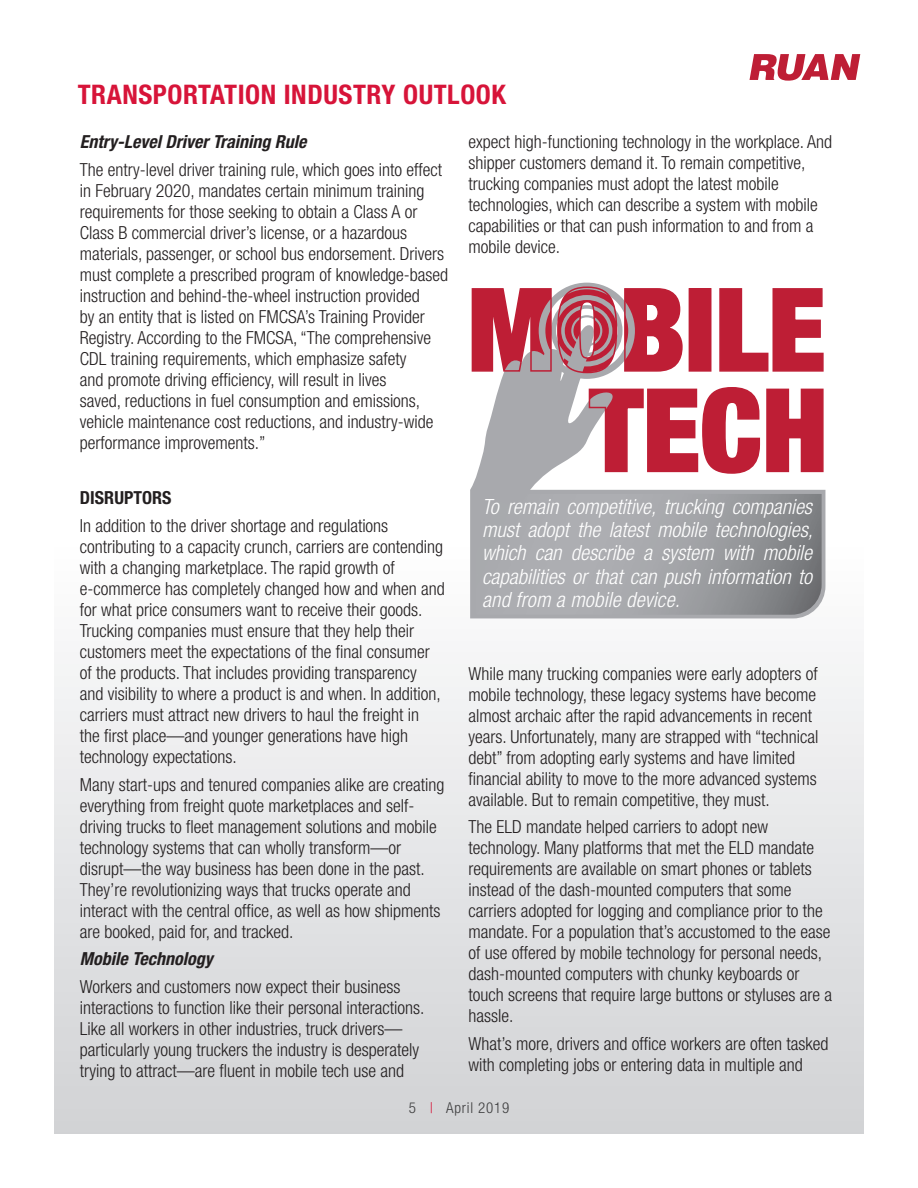
<style>
.page{position:relative;width:918px;height:1188px;background:#fff}
.page>*{position:absolute;margin:0;border:0;box-sizing:border-box;transform-origin:0 0}
.t1{font:900 condensed 114.9px/100.5px "Helvetica Neue LT Std";color:#be1e35;text-align:right}
.t2{font:700 condensed 27px "Helvetica Neue LT Std";letter-spacing:.02em;color:#d71439}
.t3{font:italic 300 condensed 21px/23.2px "Helvetica Neue LT Std";color:#fff;text-align:justify}
.t4{font:300 condensed 18px/21px "Helvetica Neue LT Std";color:#231f20}
.t5{font:italic 700 condensed 18px "Helvetica Neue LT Std";color:#231f20}
.t6{font:700 condensed 18px "Helvetica Neue LT Std";color:#231f20}
.t7{font:300 condensed 15px "Helvetica Neue LT Std";letter-spacing:.05em;color:#3e3e3f}
.s1{color:#d71439}
</style>
<div class="page">
<div style="left:54px;top:540px;width:810px;height:594px;background:linear-gradient(to bottom,#fefefe,#d1d2d4)"></div>
<svg style="left:750px;top:54px;width:110px;height:27px"></svg>
<svg style="left:470px;top:490px;width:355px;height:128px;background:#adaeb2"></svg>
<img style="left:475px;top:508px;width:347px;height:107px">
<svg style="left:470px;top:283px;width:354px;height:225px"></svg>
<p class="t2" style="left:78px;top:78px;width:430px">TRANSPORTATION INDUSTRY OUTLOOK</p>
<p class="t5" style="left:80px;top:131px;width:228px">Entry-Level Driver Training Rule</p>
<p class="t4" style="left:80px;top:159px;width:370px">The entry-level driver training rule, which goes into effect in February 2020, mandates certain minimum training requirements for those seeking to obtain a Class A or Class B commercial driver’s license, or a hazardous materials, passenger, or school bus endorsement. Drivers must complete a prescribed program of knowledge-based instruction and behind-the-wheel instruction provided<br>by an entity that is listed on FMCSA’s Training Provider Registry. According to the FMCSA, “The comprehensive CDL training requirements, which emphasize safety<br>and promote driving efficiency, will result in lives<br>saved, reductions in fuel consumption and emissions, vehicle maintenance cost reductions, and industry-wide performance improvements.”</p>
<p class="t6" style="left:80px;top:487px;width:93px">DISRUPTORS</p>
<p class="t4" style="left:80px;top:515px;width:366px">In addition to the driver shortage and regulations contributing to a capacity crunch, carriers are contending with a changing marketplace. The rapid growth of e-commerce has completely changed how and when and for what price consumers want to receive their goods.<br>Trucking companies must ensure that they help their customers meet the expectations of the final consumer of the products. That includes providing transparency and visibility to where a product is and when. In addition, carriers must attract new drivers to haul the freight in<br>the first place—and younger generations have high technology expectations.</p>
<p class="t4" style="left:80px;top:774px;width:366px">Many start-ups and tenured companies alike are creating everything from freight quote marketplaces and self&shy;driving trucks to fleet management solutions and mobile technology systems that can wholly transform—or disrupt—the way business has been done in the past.<br>They’re revolutionizing ways that trucks operate and interact with the central office, as well as how shipments are booked, paid for, and tracked.</p>
<p class="t5" style="left:80px;top:948px;width:135px">Mobile Technology</p>
<p class="t4" style="left:80px;top:976px;width:346px">Workers and customers now expect their business interactions to function like their personal interactions.<br>Like all workers in other industries, truck drivers— particularly young truckers the industry is desperately trying to attract—are fluent in mobile tech use and</p>
<p class="t4" style="left:469px;top:131px;width:365px">expect high-functioning technology in the workplace. And shipper customers demand it. To remain competitive, trucking companies must adopt the latest mobile technologies, which can describe a system with mobile capabilities or that can push information to and from a mobile device.</p>
<p class="t1" style="left:468px;top:278px;width:361px">MOBILE<br>TECH</p>
<p class="t3" style="left:482px;top:495px;width:332px">To remain competitive, trucking companies must adopt the latest mobile technologies, which can describe a system with mobile capabilities or that can push information to and from a mobile device.</p>
<p class="t4" style="left:469px;top:663px;width:351px">While many trucking companies were early adopters of mobile technology, these legacy systems have become almost archaic after the rapid advancements in recent years. Unfortunately, many are strapped with “technical debt” from adopting early systems and have limited financial ability to move to the more advanced systems available. But to remain competitive, they must.</p>
<p class="t4" style="left:469px;top:816px;width:365px">The ELD mandate helped carriers to adopt new technology. Many platforms that met the ELD mandate requirements are available on smart phones or tablets instead of the dash-mounted computers that some carriers adopted for logging and compliance prior to the mandate. For a population that’s accustomed to the ease of use offered by mobile technology for personal needs, dash-mounted computers with chunky keyboards or touch screens that require large buttons or styluses are a hassle.</p>
<p class="t4" style="left:469px;top:1033px;width:361px">What’s more, drivers and office workers are often tasked with completing jobs or entering data in multiple and</p>
<p class="t7" style="left:409px;top:1099px;width:102px">5 <span class="s1">|</span> April 2019</p>
</div>
